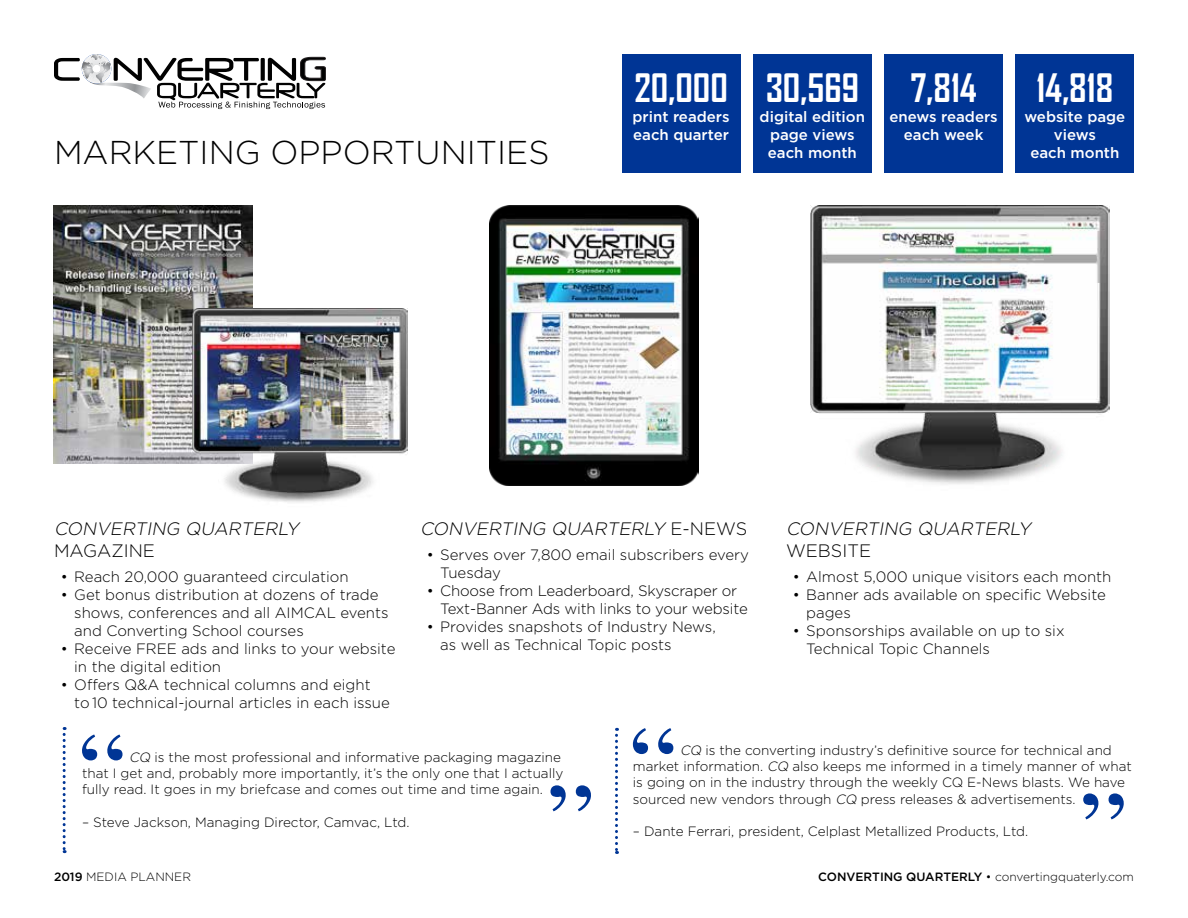
<style>
.page{position:relative;width:1188px;height:918px;background:#fff}
.page>*{position:absolute;margin:0;border:0;box-sizing:border-box;transform-origin:0 0}
.t1{font:700 37.5px "Agency FB";color:#fff}
.t2{font:300 33px "Gotham";color:#000}
.t3{font:italic 300 18px "Gotham";color:#000}
.t4{font:300 18px "Gotham";color:#000}
.t5{font:300 15px/18px "Gotham";color:#000}
.t6{font:500 15px/18px "Gotham";color:#fff;text-align:center}
.t7{font:300 13.5px/16.2px "Gotham";color:#000}
.t8{font:300 12px "Gotham";color:#000}
.s1{font-style:normal}
.s2{font-style:italic}
.s3{font-weight:500}
</style>
<div class="page">
<svg style="left:54px;top:54px;width:272px;height:55px"></svg>
<img style="left:54px;top:206px;width:198px;height:257px">
<img style="left:490px;top:206px;width:208px;height:280px">
<img style="left:810px;top:206px;width:300px;height:278px">
<svg style="left:63px;top:727px;width:3px;height:126px"></svg>
<svg style="left:82px;top:735px;width:41px;height:25px"></svg>
<img style="left:192px;top:309px;width:216px;height:194px">
<svg style="left:550px;top:785px;width:41px;height:26px"></svg>
<div style="left:1016px;top:54px;width:118px;height:118px;background:#003595"></div>
<div style="left:885px;top:54px;width:118px;height:118px;background:#003595"></div>
<div style="left:753px;top:54px;width:118px;height:118px;background:#003595"></div>
<div style="left:622px;top:54px;width:118px;height:118px;background:#003595"></div>
<svg style="left:615px;top:728px;width:3px;height:126px"></svg>
<svg style="left:633px;top:728px;width:40px;height:26px"></svg>
<svg style="left:1083px;top:793px;width:41px;height:26px"></svg>
<h2 class="t2" style="left:54px;top:132px;width:497px">MARKETING OPPORTUNITIES</h2>
<h1 class="t1" style="left:634px;top:65px;width:95px">20,000</h1>
<p class="t6" style="left:633px;top:107px;width:99px;text-align:left">print readers each quarter</p>
<h1 class="t1" style="left:766px;top:65px;width:95px">30,569</h1>
<p class="t6" style="left:760px;top:107px;width:107px">digital edition page views each month</p>
<h1 class="t1" style="left:910px;top:65px;width:68px">7,814</h1>
<p class="t6" style="left:889px;top:107px;width:110px">enews readers each week</p>
<h1 class="t1" style="left:1037px;top:65px;width:78px">14,818</h1>
<p class="t6" style="left:1024px;top:107px;width:102px">website page views<br>each month</p>
<p class="t3" style="left:54px;top:518px;width:251px">CONVERTING QUARTERLY</p>
<p class="t4" style="left:54px;top:539px;width:103px">MAGAZINE</p>
<p class="t5" style="left:61px;top:567px;width:289px">• Reach 20,000 guaranteed circulation</p>
<p class="t5" style="left:74px;top:585px;width:316px;text-indent:-14px">• Get bonus distribution at dozens of trade shows, conferences and all AIMCAL events and Converting School courses</p>
<p class="t5" style="left:74px;top:639px;width:323px;text-indent:-14px">• Receive FREE ads and links to your website in the digital edition</p>
<p class="t5" style="left:74px;top:675px;width:317px;text-indent:-14px">• Offers Q&amp;A technical columns and eight<br>to 10 technical-journal articles in each issue</p>
<p class="t3" style="left:420px;top:518px;width:329px">CONVERTING QUARTERLY <span class="s1">E - N E W S</span></p>
<p class="t5" style="left:440px;top:545px;width:310px;text-indent:-14px">• Serves over 7,800 email subscribers every<br>Tuesday</p>
<p class="t5" style="left:440px;top:581px;width:309px;text-indent:-14px">• Choose from Leaderboard, Skyscraper or<br>Text-Banner Ads with links to your website</p>
<p class="t5" style="left:440px;top:617px;width:277px;text-indent:-14px">• Provides snapshots of Industry News, as well as Technical Topic posts</p>
<p class="t3" style="left:786px;top:518px;width:251px">CONVERTING QUARTERLY</p>
<p class="t4" style="left:786px;top:539px;width:87px">WEBSITE</p>
<p class="t5" style="left:793px;top:567px;width:320px">• Almost 5,000 unique visitors each month</p>
<p class="t5" style="left:806px;top:585px;width:301px;text-indent:-14px">• Banner ads available on specific Website pages</p>
<p class="t5" style="left:806px;top:621px;width:260px;text-indent:-14px">• Sponsorships available on up to six<br>Technical Topic Channels</p>
<p class="t7" style="left:82px;top:749px;width:483px;text-indent:47px"><span class="s2">CQ</span> is the most professional and informative packaging magazine that I get and, probably more importantly, it’s the only one that I actually fully read. It goes in my briefcase and comes out time and time again.</p>
<p class="t7" style="left:82px;top:813px;width:329px">– Steve Jackson, Managing Director, Camvac, Ltd.</p>
<p class="t7" style="left:633px;top:742px;width:500px;text-indent:47px"><span class="s2">CQ</span> is the converting industry’s definitive source for technical and market information. <span class="s2">CQ</span> also keeps me informed in a timely manner of what is going on in the industry through the weekly CQ E-News blasts. We have sourced new vendors through <span class="s2">CQ</span> press releases &amp; advertisements.</p>
<p class="t7" style="left:633px;top:823px;width:397px">– Dante Ferrari, president, Celplast Metallized Products, Ltd.</p>
<p class="t8" style="left:54px;top:869px;width:139px"><span class="s3">2019</span> MEDIA PLANNER</p>
<p class="t8" style="left:818px;top:869px;width:317px"><span class="s3">CONVERTING QUARTERLY</span> • convertingquaterly.com</p>
</div>
